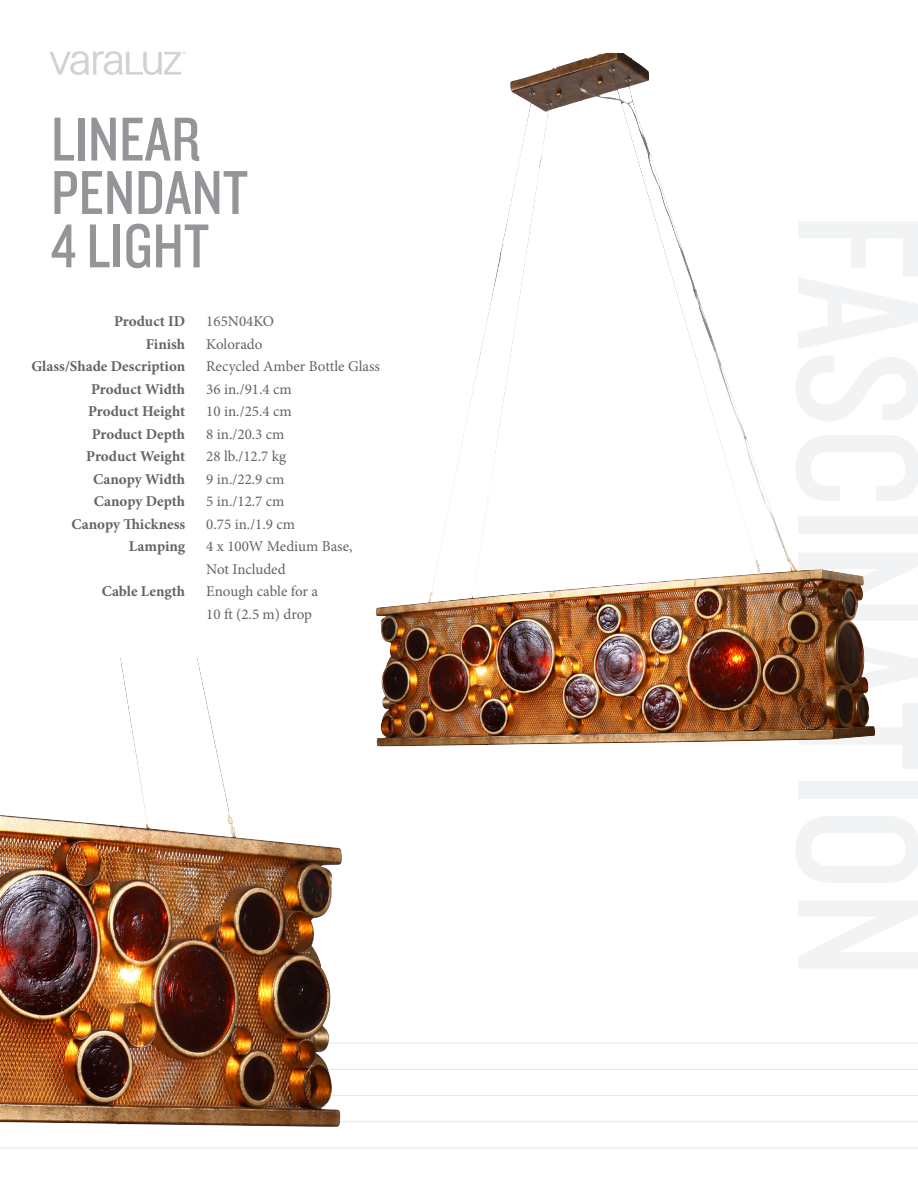
<style>
.page{position:relative;width:918px;height:1188px;background:#fff}
.page>*{position:absolute;margin:0;border:0;box-sizing:border-box;transform-origin:0 0}
._2a-Fixture_descript{font:64.35px "Knockout HTF29 Junior Liteweight";color:#939598}
._2b-Spec_info{font:15px "Minion Pro";color:#636366}
.Spec{font:700 15px "Minion Pro";color:#636366}
</style>
<div class="page">
<hr style="left:0;top:1043px;width:918px;height:1px;background:#e6e7e9">
<hr style="left:0;top:1121px;width:918px;height:1px;background:#e6e7e9">
<hr style="left:0;top:1095px;width:918px;height:1px;background:#e6e7e9">
<hr style="left:0;top:1069px;width:918px;height:1px;background:#e6e7e9">
<hr style="left:0;top:1148px;width:918px;height:1px;background:#e6e7e9">
<svg style="left:49px;top:51px;width:136px;height:24px"></svg>
<img style="left:376px;top:53px;width:499px;height:694px">
<img style="left:0;top:658px;width:342px;height:491px">
<p class="_2a-Fixture_descript" style="left:51px;top:106px;width:151px">LINEAR</p>
<p class="_2a-Fixture_descript" style="left:51px;top:159px;width:199px">PENDANT</p>
<p class="_2a-Fixture_descript" style="left:51px;top:213px;width:160px">4 LIGHT</p>
<p class="Spec" style="left:114px;top:311px;width:73px">Product ID</p>
<p class="Spec" style="left:146px;top:333px;width:41px">Finish</p>
<p class="Spec" style="left:31px;top:356px;width:155px">Glass/Shade Description</p>
<p class="Spec" style="left:91px;top:378px;width:96px">Product Width</p>
<p class="Spec" style="left:88px;top:401px;width:99px">Product Height</p>
<p class="Spec" style="left:92px;top:423px;width:95px">Product Depth</p>
<p class="Spec" style="left:86px;top:446px;width:101px">Product Weight</p>
<p class="Spec" style="left:93px;top:468px;width:93px">Canopy Width</p>
<p class="Spec" style="left:94px;top:491px;width:93px">Canopy Depth</p>
<p class="Spec" style="left:72px;top:513px;width:115px">Canopy Thickness</p>
<p class="Spec" style="left:129px;top:536px;width:58px">Lamping</p>
<p class="Spec" style="left:102px;top:581px;width:85px">Cable Length</p>
<p class="_2b-Spec_info" style="left:206px;top:311px;width:69px">165N04KO</p>
<p class="_2b-Spec_info" style="left:206px;top:334px;width:58px">Kolorado</p>
<p class="_2b-Spec_info" style="left:206px;top:356px;width:175px">Recycled Amber Bottle Glass</p>
<p class="_2b-Spec_info" style="left:206px;top:379px;width:87px">36 in./91.4 cm</p>
<p class="_2b-Spec_info" style="left:206px;top:401px;width:87px">10 in./25.4 cm</p>
<p class="_2b-Spec_info" style="left:206px;top:424px;width:80px">8 in./20.3 cm</p>
<p class="_2b-Spec_info" style="left:206px;top:446px;width:81px">28 lb./12.7 kg</p>
<p class="_2b-Spec_info" style="left:206px;top:469px;width:80px">9 in./22.9 cm</p>
<p class="_2b-Spec_info" style="left:206px;top:491px;width:80px">5 in./12.7 cm</p>
<p class="_2b-Spec_info" style="left:206px;top:514px;width:90px">0.75 in./1.9 cm</p>
<p class="_2b-Spec_info" style="left:206px;top:536px;width:148px">4 x 100W Medium Base,</p>
<p class="_2b-Spec_info" style="left:206px;top:559px;width:81px">Not Included</p>
<p class="_2b-Spec_info" style="left:206px;top:581px;width:113px">Enough cable for a</p>
<p class="_2b-Spec_info" style="left:206px;top:604px;width:107px">10 ft (2.5 m) drop</p>
</div>
